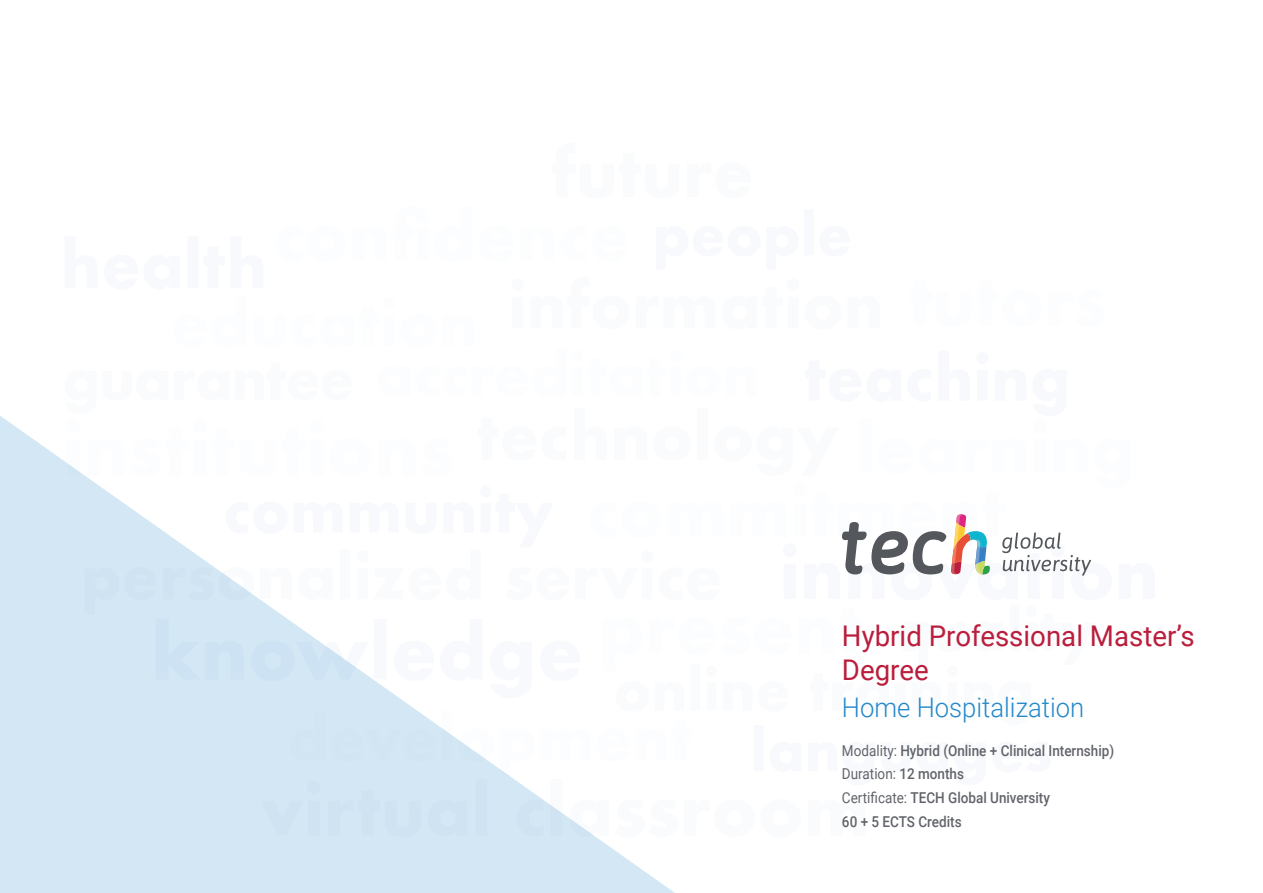
<style>
.page{position:relative;width:1263px;height:893px;background:#fff}
.page>*{position:absolute;margin:0;border:0;box-sizing:border-box;transform-origin:0 0}
.t1{font:28.5px/34.2px "Roboto";color:#ba1e3c}
.t2{font:300 27px "Roboto";color:#2488c9;scale:.95 1}
.t3{font:500 15px/23.7px "Roboto";color:#61646a;scale:.9 1}
.s1{font-weight:400}
</style>
<div class="page">
<div style="left:0;top:416px;width:675px;height:477px;background:#d4e7f4"></div>
<svg style="left:65px;top:416px;width:1026px;height:421px"></svg>
<h1 class="t1" style="left:842px;top:617px;width:354px">Hybrid Professional Master’s<br>Degree</h1>
<h2 class="t2" style="left:842px;top:689px;width:257px">Home Hospitalization</h2>
<p class="t3" style="left:842px;top:738px;width:304px"><span class="s1">Modality:</span> Hybrid (Online + Clinical Internship)<br><span class="s1">Duration:</span> 12 months<br><span class="s1">Certificate:</span> TECH Global University<br>60 + 5 ECTS Credits</p>
</div>
